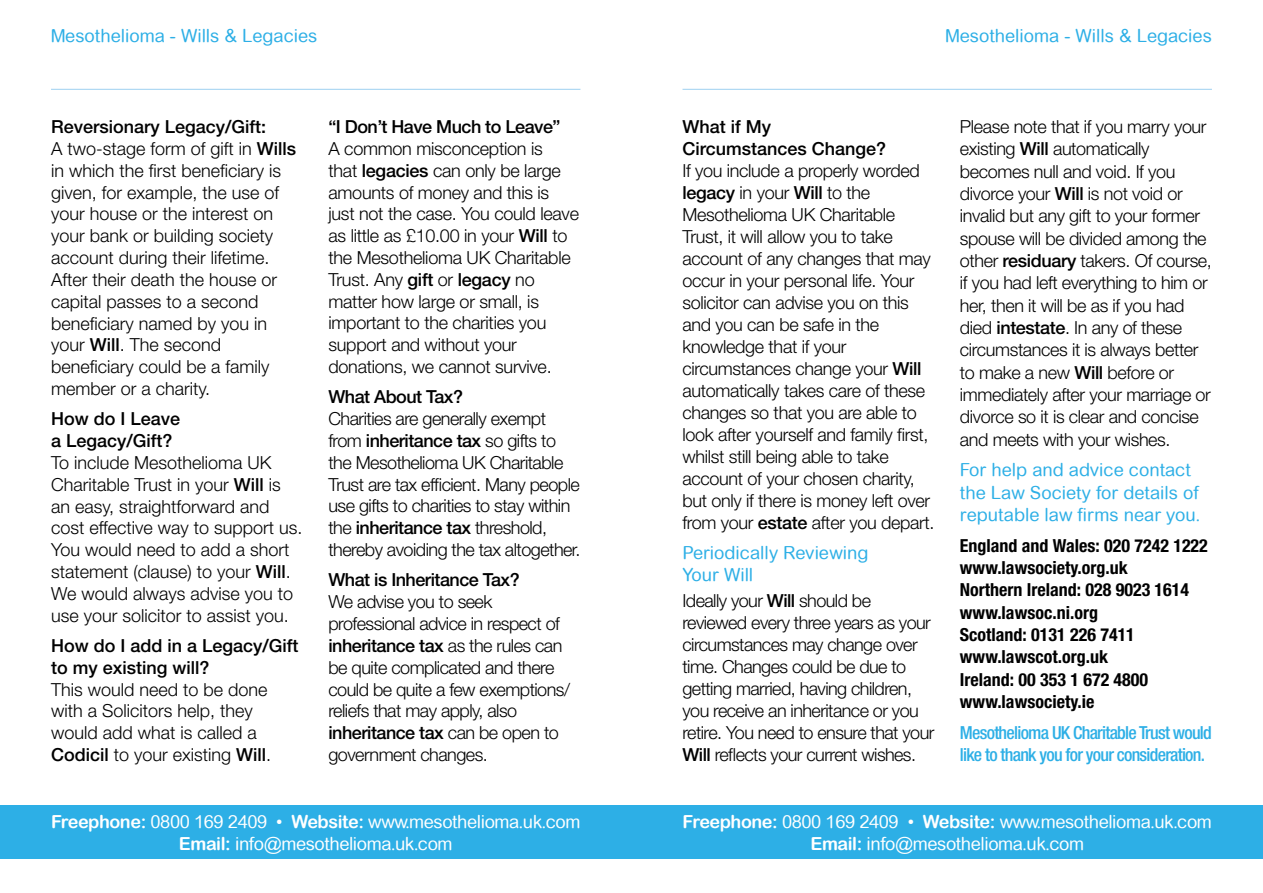
<style>
.page{position:relative;width:1263px;height:893px;background:#fff}
.page>*{position:absolute;margin:0;border:0;box-sizing:border-box;transform-origin:0 0}
.t1{font:300 18px/21.8px "Helvetica Neue LT";letter-spacing:-.02em;color:#000}
.t2{font:300 18px/21.8px "Helvetica Neue LT";color:#000}
.t3{font:700 condensed 18px/22.4px "Helvetica Neue LT";color:#000}
.t4{font:18px/21.8px "Arial Rounded MT";letter-spacing:-.025em;color:#fff;text-align:center}
.t5{font:18px/22.4px "Arial Rounded MT";color:#2dafe6}
.t6{font:500 18px/21.8px "Helvetica Neue LT";color:#000}
.t7{font:500 condensed 18px/22.4px "Helvetica Neue LT";letter-spacing:-.04em;color:#2dafe6}
.t8{font:500 18px "Helvetica Neue LT";letter-spacing:-.03em;color:#000}
.s1{font-weight:500}
.s2{font-family:"Arial Rounded MT Bold"}
</style>
<div class="page">
<hr style="left:51px;top:89px;width:529px;height:1px;background:#9dd0f1">
<hr style="left:682px;top:89px;width:530px;height:1px;background:#9dd0f1">
<div style="left:631px;top:806px;width:632px;height:53px;background:#2dafe6"></div>
<div style="left:0;top:806px;width:631px;height:53px;background:#2dafe6"></div>
<p class="t5" style="left:51px;top:25px;width:268px">Mesothelioma - Wills &amp; Legacies</p>
<p class="t5" style="left:945px;top:25px;width:268px">Mesothelioma - Wills &amp; Legacies</p>
<p class="t2" style="left:51px;top:116px;width:247px"><span class="s1">Reversionary Legacy/Gift:<br></span>A two-stage form of gift in <span class="s1">Wills </span>in which the first beneficiary is given, for example, the use of your house or the interest on your bank or building society account during their lifetime.<br>After their death the house or capital passes to a second beneficiary named by you in your <span class="s1">Will</span>. The second beneficiary could be a family member or a charity.</p>
<p class="t6" style="left:51px;top:408px;width:131px">How do I Leave a Legacy/Gift?</p>
<p class="t2" style="left:51px;top:451px;width:253px">To include Mesothelioma UK<br>Charitable Trust in your <span class="s1">Will</span> is an easy, straightforward and cost effective way to support us.<br>You would need to add a short statement (clause) to your <span class="s1">Will</span>.<br>We would always advise you to use your solicitor to assist you.</p>
<p class="t6" style="left:51px;top:635px;width:249px">How do I add in a Legacy/Gift to my existing will?</p>
<p class="t2" style="left:51px;top:678px;width:222px">This would need to be done with a Solicitors help, they would add what is called a<br><span class="s1">Codicil</span> to your existing <span class="s1">Will</span>.</p>
<p class="t8" style="left:328px;top:116px;width:233px">“I Don’t Have Much to Leave”</p>
<p class="t1" style="left:328px;top:137px;width:252px">A common misconception is<br>that <span class="s1">legacies</span> can only be large amounts of money and this is just not the case. You could leave as little as £10.00 in your <span class="s1">Will</span> to the Mesothelioma UK Charitable<br>Trust. Any <span class="s1">gift</span> or <span class="s1">legacy</span> no matter how large or small, is important to the charities you support and without your donations, we cannot survive.</p>
<p class="t8" style="left:328px;top:386px;width:136px">What About Tax?</p>
<p class="t1" style="left:328px;top:408px;width:253px">Charities are generally exempt from <span class="s1">inheritance tax</span> so gifts to the Mesothelioma UK Charitable Trust are tax efficient. Many people use gifts to charities to stay within the <span class="s1">inheritance tax</span> threshold, thereby avoiding the tax altogether.</p>
<p class="t8" style="left:328px;top:569px;width:193px">What is Inheritance Tax?</p>
<p class="t1" style="left:328px;top:591px;width:243px">We advise you to seek professional advice in respect of <span class="s1">inheritance tax</span> as the rules can be quite complicated and there could be quite a few exemptions/ reliefs that may apply, also <span class="s1">inheritance tax</span> can be open to government changes.</p>
<p class="t4" style="left:51px;top:811px;width:531px"><span class="s2">Freephone:</span> 0800 169 2409 • <span class="s2">Website:</span> www.mesothelioma.uk.com<br><span class="s2">Email:</span> info@mesothelioma.uk.com</p>
<p class="t6" style="left:682px;top:115px;width:205px">What if My<br>Circumstances Change?</p>
<p class="t1" style="left:682px;top:159px;width:253px">If you include a properly worded <span class="s1">legacy</span> in your <span class="s1">Will</span> to the<br>Mesothelioma UK Charitable<br>Trust, it will allow you to take account of any changes that may occur in your personal life. Your solicitor can advise you on this and you can be safe in the knowledge that if your circumstances change your <span class="s1">Will </span>automatically takes care of these changes so that you are able to look after yourself and family first, whilst still being able to take account of your chosen charity, but only if there is money left over from your <span class="s1">estate</span> after you depart.</p>
<p class="t5" style="left:682px;top:542px;width:188px">Periodically Reviewing<br>Your Will</p>
<p class="t1" style="left:682px;top:589px;width:253px">Ideally your <span class="s1">Will</span> should be reviewed every three years as your circumstances may change over time. Changes could be due to getting married, having children, you receive an inheritance or you retire. You need to ensure that your<br><span class="s1">Will</span> reflects your current wishes.</p>
<p class="t1" style="left:960px;top:115px;width:253px;line-height:22.4px">Please note that if you marry your existing <span class="s1">Will</span> automatically becomes null and void. If you divorce your <span class="s1">Will</span> is not void or invalid but any gift to your former spouse will be divided among the other <span class="s1">residuary</span> takers. Of course, if you had left everything to him or her, then it will be as if you had died <span class="s1">intestate</span>. In any of these circumstances it is always better to make a new <span class="s1">Will</span> before or immediately after your marriage or divorce so it is clear and concise and meets with your wishes.</p>
<p class="t5" style="left:960px;top:459px;width:242px">For help and advice contact the Law Society for details of reputable law firms near you.</p>
<p class="t3" style="left:960px;top:534px;width:249px">England and Wales: 020 7242 1222 www.lawsociety.org.uk<br>Northern Ireland: 028 9023 1614 www.lawsoc.ni.org<br>Scotland: 0131 226 7411 www.lawscot.org.uk<br>Ireland: 00 353 1 672 4800 www.lawsociety.ie</p>
<p class="t7" style="left:960px;top:721px;width:253px">Mesothelioma UK Charitable Trust would like to thank you for your consideration.</p>
<p class="t4" style="left:682px;top:811px;width:531px"><span class="s2">Freephone:</span> 0800 169 2409 • <span class="s2">Website:</span> www.mesothelioma.uk.com<br><span class="s2">Email:</span> info@mesothelioma.uk.com</p>
</div>
